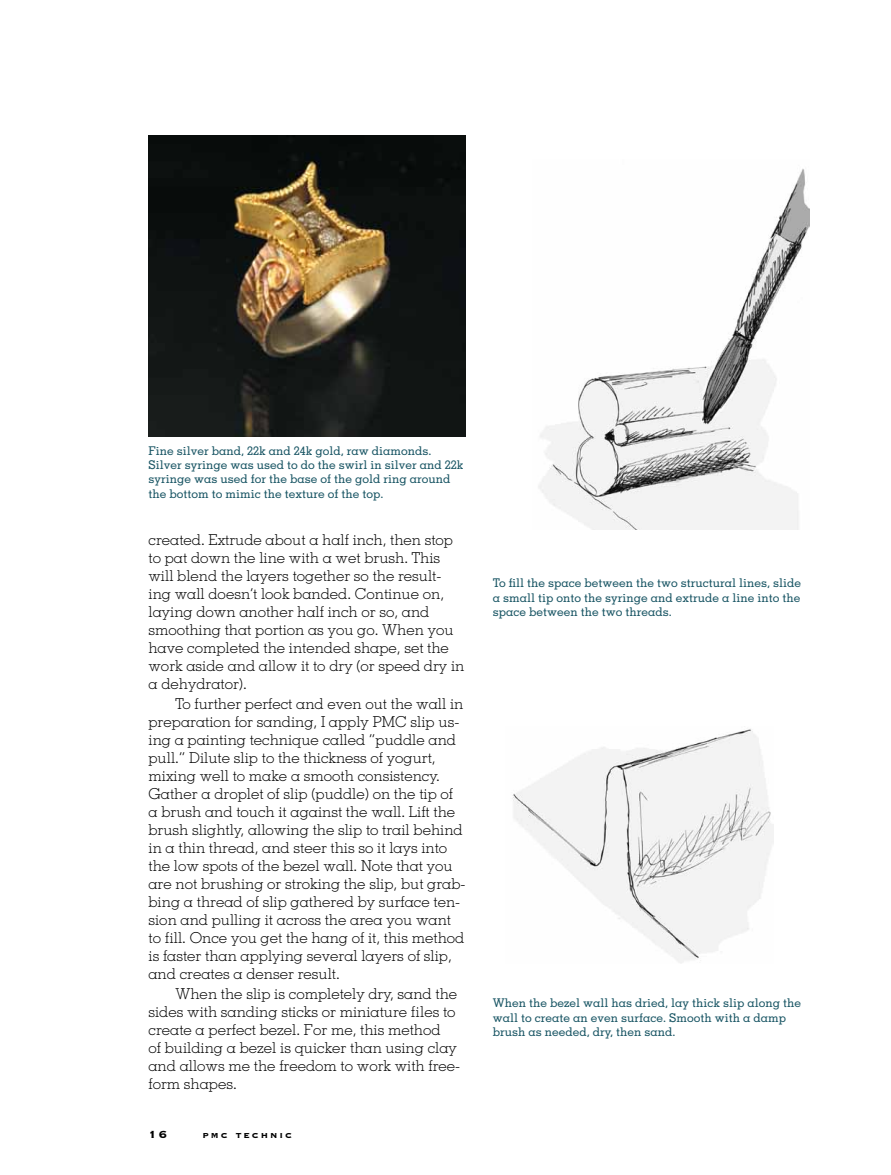
<style>
.page{position:relative;width:891px;height:1175px;background:#fff}
.page>*{position:absolute;margin:0;border:0;box-sizing:border-box;transform-origin:0 0}
.t1{font:300 15px/18px "Memphis";color:#000}
.t2{font:13.5px "Copperplate Thirty Three BC";color:#000}
.t3{font:500 12px/14.4px "Memphis";color:#195564}
.t4{font:9.45px "Copperplate Thirty Three BC";letter-spacing:.215em;color:#000}
</style>
<div class="page">
<img style="left:512px;top:729px;width:262px;height:234px">
<img style="left:538px;top:168px;width:272px;height:362px">
<img style="left:149px;top:135px;width:317px;height:301px">
<p class="t3" style="left:148px;top:443px;width:316px">Fine silver band, 22k and 24k gold, raw diamonds.<br>Silver syringe was used to do the swirl in silver and 22k syringe was used for the base of the gold ring around the bottom to mimic the texture of the top.</p>
<p class="t1" style="left:148px;top:530px;width:317px">created. Extrude about a half inch, then stop to pat down the line with a wet brush. This will blend the layers together so the result&shy;ing wall doesn’t look banded. Continue on, laying down another half inch or so, and smoothing that portion as you go. When you have completed the intended shape, set the work aside and allow it to dry (or speed dry in a dehydrator).</p>
<p class="t1" style="left:148px;top:694px;width:319px;text-indent:27px">To further perfect and even out the wall in preparation for sanding, I apply PMC slip us&shy;ing a painting technique called “puddle and pull.” Dilute slip to the thickness of yogurt, mixing well to make a smooth consistency.<br>Gather a droplet of slip (puddle) on the tip of a brush and touch it against the wall. Lift the brush slightly, allowing the slip to trail behind in a thin thread, and steer this so it lays into the low spots of the bezel wall. Note that you are not brushing or stroking the slip, but grab&shy;bing a thread of slip gathered by surface ten&shy;sion and pulling it across the area you want to fill. Once you get the hang of it, this method is faster than applying several layers of slip, and creates a denser result.</p>
<p class="t1" style="left:148px;top:984px;width:313px;text-indent:27px">When the slip is completely dry, sand the sides with sanding sticks or miniature files to create a perfect bezel. For me, this method<br>of building a bezel is quicker than using clay and allows me the freedom to work with free&shy;form shapes.</p>
<p class="t2" style="left:148px;top:1127px;width:20px">16</p>
<p class="t4" style="left:202px;top:1130px;width:91px">pmc technic</p>
<p class="t3" style="left:493px;top:576px;width:310px;text-align:justify">To fill the space between the two structural lines, slide a small tip onto the syringe and extrude a line into the space between the two threads.</p>
<p class="t3" style="left:493px;top:995px;width:310px">When the bezel wall has dried, lay thick slip along the wall to create an even surface. Smooth with a damp brush as needed, dry, then sand.</p>
</div>
